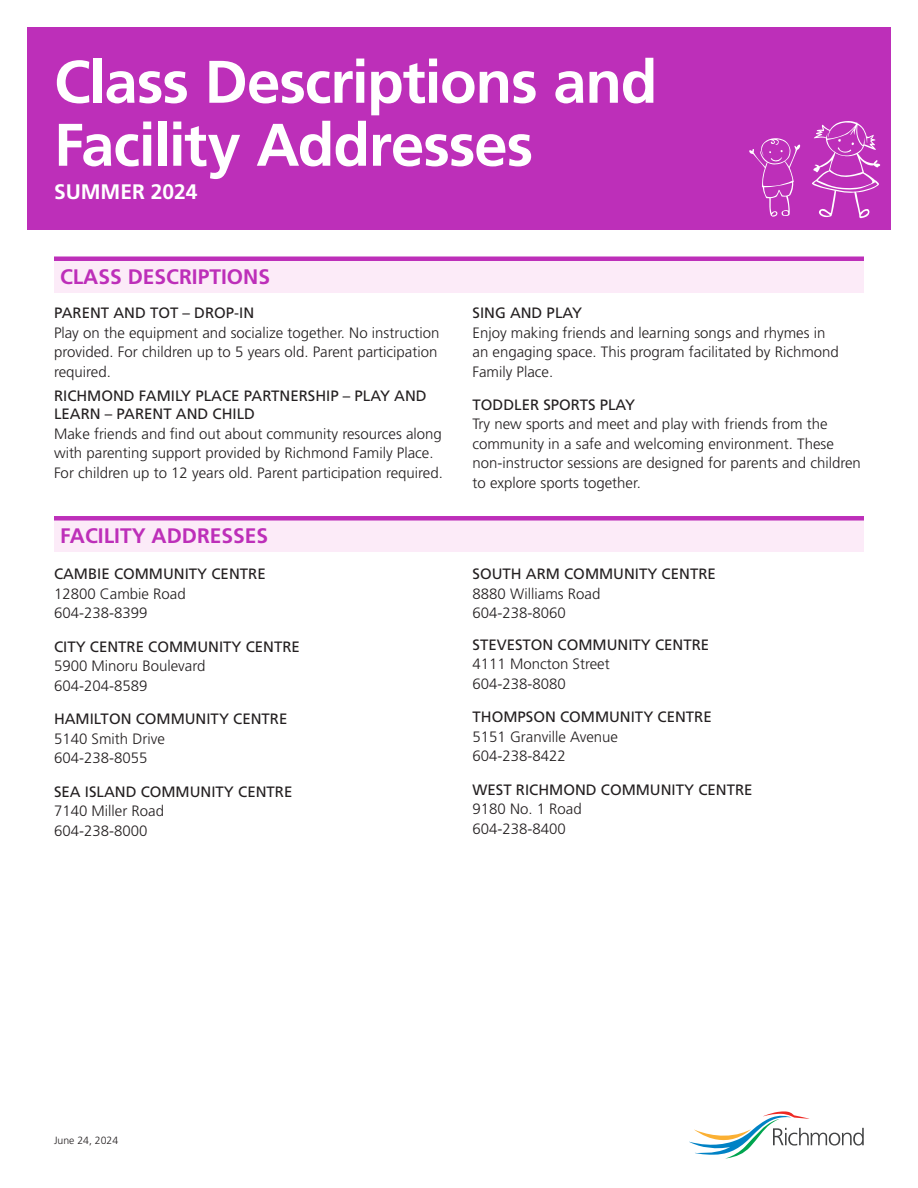
<style>
.page{position:relative;width:918px;height:1188px;background:#fff}
.page>*{position:absolute;margin:0;border:0;box-sizing:border-box;transform-origin:0 0}
.Headline_1{font:700 60px/63px "Frutiger LT Std";letter-spacing:-.02em;color:#fff}
.Subhead_1_no_line_above{font:700 21px "Frutiger LT Std";color:#bd2fb9}
.Subhead_1_no_line_above-2{font:700 21px "Frutiger LT Std";color:#fff}
.Body_Space_After{font:300 15px/19.5px "Frutiger LT Std";color:#231f20}
.Subhead_2{font:15px/18px "Frutiger LT Std";color:#231f20}
.Body_No_Space{font:300 15px/19.5px "Frutiger LT Std";color:#231f20}
.t1{font:300 10.5px "Frutiger LT Std";color:#231f20}
</style>
<div class="page">
<div style="left:27px;top:27px;width:864px;height:203px;background:#bd2fb9"></div>
<svg style="left:689px;top:1111px;width:175px;height:48px"></svg>
<div style="left:54px;top:259px;width:810px;height:33px;background:#fcebf8"></div>
<div style="left:54px;top:256px;width:810px;height:5px;background:#bd2fb9"></div>
<div style="left:54px;top:518px;width:810px;height:34px;background:#fcebf8"></div>
<div style="left:54px;top:516px;width:810px;height:5px;background:#bd2fb9"></div>
<svg style="left:749px;top:138px;width:51px;height:79px"></svg>
<svg style="left:812px;top:121px;width:68px;height:97px"></svg>
<p class="Headline_1" style="left:54px;top:51px;width:605px">Class Descriptions and<br>Facility Addresses</p>
<p class="Subhead_1_no_line_above-2" style="left:54px;top:179px;width:145px">SUMMER 2024</p>
<p class="Subhead_1_no_line_above" style="left:60px;top:264px;width:212px">CLASS DESCRIPTIONS</p>
<p class="Subhead_2" style="left:54px;top:304px;width:202px">PARENT AND TOT – DROP-IN</p>
<p class="Body_No_Space" style="left:54px;top:323px;width:387px">Play on the equipment and socialize together. No instruction provided. For children up to 5 years old. Parent participation required.</p>
<p class="Subhead_2" style="left:54px;top:387px;width:374px">RICHMOND FAMILY PLACE PARTNERSHIP – PLAY AND<br>LEARN – PARENT AND CHILD</p>
<p class="Body_Space_After" style="left:54px;top:424px;width:390px">Make friends and find out about community resources along with parenting support provided by Richmond Family Place.<br>For children up to 12 years old. Parent participation required.</p>
<p class="Subhead_1_no_line_above" style="left:60px;top:523px;width:210px">FACILITY ADDRESSES</p>
<p class="Subhead_2" style="left:54px;top:565px;width:213px">CAMBIE COMMUNITY CENTRE</p>
<p class="Body_No_Space" style="left:54px;top:584px;width:133px">12800 Cambie Road</p>
<p class="Body_Space_After" style="left:54px;top:604px;width:95px">604-238-8399</p>
<p class="Subhead_2" style="left:54px;top:638px;width:247px">CITY CENTRE COMMUNITY CENTRE</p>
<p class="Body_No_Space" style="left:54px;top:657px;width:153px">5900 Minoru Boulevard</p>
<p class="Body_Space_After" style="left:54px;top:676px;width:95px">604-204-8589</p>
<p class="Subhead_2" style="left:54px;top:710px;width:235px">HAMILTON COMMUNITY CENTRE</p>
<p class="Body_No_Space" style="left:54px;top:729px;width:112px">5140 Smith Drive</p>
<p class="Body_Space_After" style="left:54px;top:748px;width:95px">604-238-8055</p>
<p class="Subhead_2" style="left:54px;top:782px;width:240px">SEA ISLAND COMMUNITY CENTRE</p>
<p class="Body_No_Space" style="left:54px;top:801px;width:112px">7140 Miller Road</p>
<p class="Body_Space_After" style="left:54px;top:821px;width:95px">604-238-8000</p>
<p class="Subhead_2" style="left:472px;top:304px;width:111px">SING AND PLAY</p>
<p class="Body_Space_After" style="left:472px;top:323px;width:368px">Enjoy making friends and learning songs and rhymes in an engaging space. This program facilitated by Richmond<br>Family Place.</p>
<p class="Subhead_2" style="left:472px;top:396px;width:164px">TODDLER SPORTS PLAY</p>
<p class="Body_Space_After" style="left:472px;top:415px;width:390px">Try new sports and meet and play with friends from the community in a safe and welcoming environment. These non-instructor sessions are designed for parents and children to explore sports together.</p>
<p class="Subhead_2" style="left:472px;top:565px;width:245px">SOUTH ARM COMMUNITY CENTRE</p>
<p class="Body_No_Space" style="left:472px;top:584px;width:129px">8880 Williams Road</p>
<p class="Body_No_Space" style="left:472px;top:604px;width:95px">604-238-8060</p>
<p class="Subhead_2" style="left:472px;top:636px;width:238px">STEVESTON COMMUNITY CENTRE</p>
<p class="Body_No_Space" style="left:472px;top:655px;width:139px">4111 Moncton Street</p>
<p class="Body_Space_After" style="left:472px;top:674px;width:95px">604-238-8080</p>
<p class="Subhead_2" style="left:472px;top:708px;width:241px">THOMPSON COMMUNITY CENTRE</p>
<p class="Body_No_Space" style="left:472px;top:727px;width:147px">5151 Granville Avenue</p>
<p class="Body_Space_After" style="left:472px;top:747px;width:95px">604-238-8422</p>
<p class="Subhead_2" style="left:472px;top:781px;width:282px">WEST RICHMOND COMMUNITY CENTRE</p>
<p class="Body_No_Space" style="left:472px;top:799px;width:111px">9180 No. 1 Road</p>
<p class="Body_Space_After" style="left:472px;top:819px;width:95px">604-238-8400</p>
<p class="t1" style="left:54px;top:1134px;width:66px">June 24, 2024</p>
</div>
